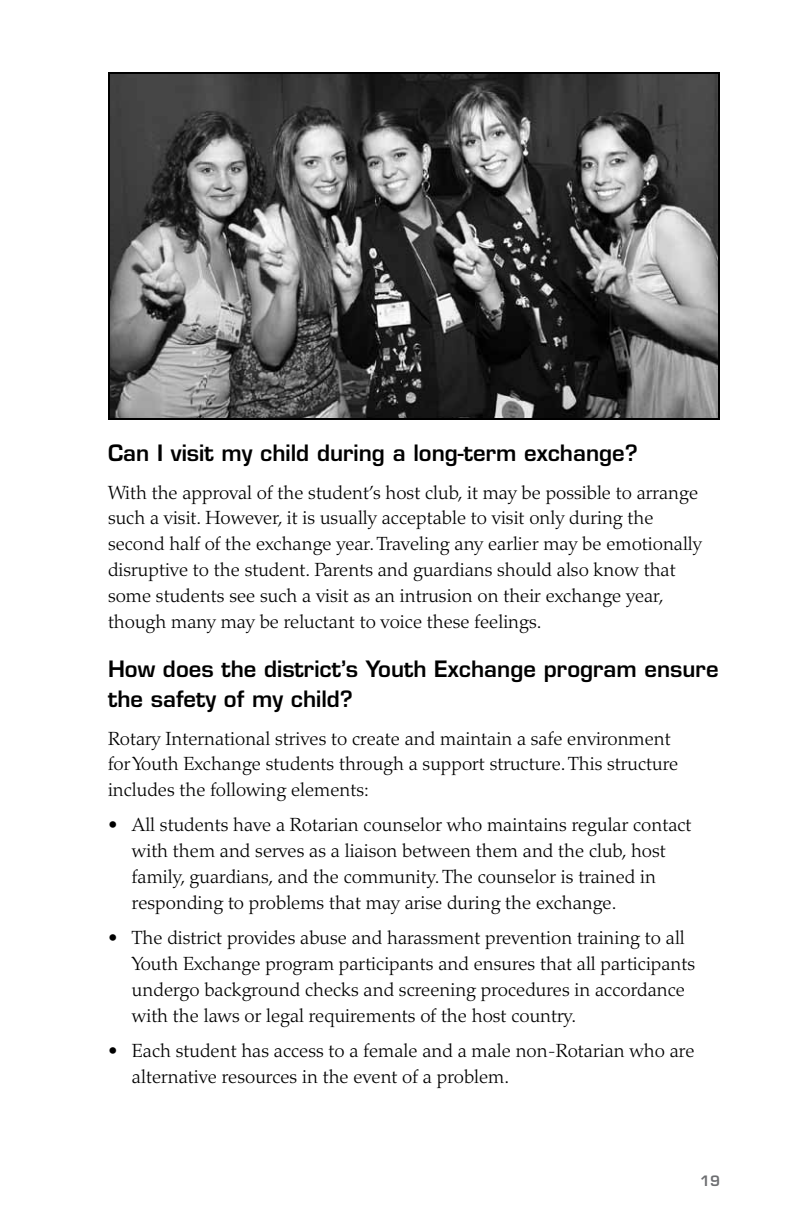
<style>
.page{position:relative;width:792px;height:1224px;background:#fff}
.page>*{position:absolute;margin:0;border:0;box-sizing:border-box;transform-origin:0 0}
.t1{font:600 22px/30px "Eurostile LT Std";color:#000}
.t2{font:300 19px/26px "Palatino LT Std";color:#000}
.t3{font:600 14px "Eurostile LT Std";color:#6d6e71}
</style>
<div class="page">
<img style="left:111px;top:75px;width:606px;height:342px">
<div style="left:108px;top:72px;width:612px;height:348px;border:2px solid #000"></div>
<p class="t1" style="left:108px;top:437px;width:531px">Can I visit my child during a long-term exchange?</p>
<p class="t2" style="left:108px;top:479px;width:596px">With the approval of the student’s host club, it may be possible to arrange such a visit. However, it is usually acceptable to visit only during the second half of the exchange year.Traveling any earlier may be emotionally disruptive to the student. Parents and guardians should also know that some students see such a visit as an intrusion on their exchange year, though many may be reluctant to voice these feelings.</p>
<p class="t1" style="left:108px;top:653px;width:612px">How does the district’s Youth Exchange program ensure the safety of my child?</p>
<p class="t2" style="left:108px;top:725px;width:572px">Rotary International strives to create and maintain a safe environment forYouth Exchange students through a support structure.This structure includes the following elements:</p>
<p class="t2" style="left:132px;top:812px;width:561px;text-indent:-24px">• All students have a Rotarian counselor who maintains regular contact with them and serves as a liaison between them and the club, host family, guardians, and the community. The counselor is trained in responding to problems that may arise during the exchange.</p>
<p class="t2" style="left:132px;top:925px;width:565px;text-indent:-24px">• The district provides abuse and harassment prevention training to all Youth Exchange program participants and ensures that all participants undergo background checks and screening procedures in accordance with the laws or legal requirements of the host country.</p>
<p class="t2" style="left:132px;top:1038px;width:564px;text-indent:-24px">• Each student has access to a female and a male non-Rotarian who are alternative resources in the event of a problem.</p>
<p class="t3" style="left:700px;top:1172px;width:21px">19</p>
</div>
